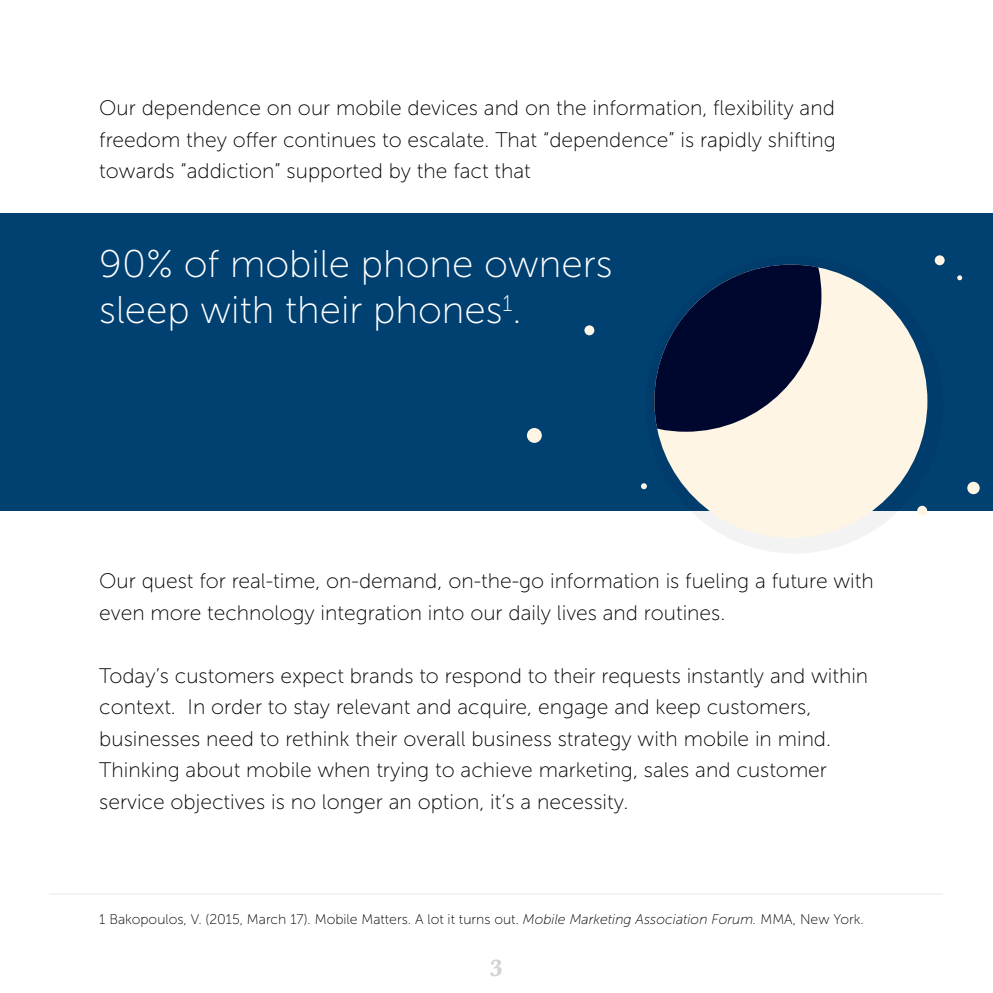
<style>
.page{position:relative;width:993px;height:993px;background:#fff}
.page>*{position:absolute;margin:0;border:0;box-sizing:border-box;transform-origin:0 0}
.t1{font:38.5px/46.2px "Museo Sans 100";color:#fff}
.t2{font:700 24.5px "Baskerville";color:#d1d3d4}
.t3{font:21px/31.5px "Museo Sans 100";color:#000}
.t4{font:14px "Museo Sans 100";color:#000}
.s1{font-style:italic}
</style>
<div class="page">
<div style="left:0;top:213px;width:992px;height:298px;background:#004172"></div>
<svg style="left:645px;top:255px;width:298px;height:298px"></svg>
<div style="left:654px;top:264px;width:273px;height:273px;background:#fff5e4;border-radius:50%"></div>
<svg style="left:654px;top:264px;width:167px;height:167px"></svg>
<div style="left:526px;top:428px;width:15px;height:15px;background:#fff5e4;border-radius:50%"></div>
<div style="left:584px;top:325px;width:10px;height:10px;background:#fff5e4;border-radius:50%"></div>
<div style="left:934px;top:255px;width:10px;height:10px;background:#fff5e4;border-radius:50%"></div>
<svg style="left:957px;top:275px;width:4px;height:5px"></svg>
<svg style="left:966px;top:481px;width:13px;height:13px"></svg>
<svg style="left:916px;top:505px;width:10px;height:10px"></svg>
<svg style="left:641px;top:483px;width:5px;height:6px"></svg>
<hr style="left:50px;top:892px;width:893px;height:2px;background:#000">
<p class="t3" style="left:99px;top:92px;width:738px;text-align:justify">Our dependence on our mobile devices and on the information, flexibility and freedom they offer continues to escalate. That “dependence” is rapidly shifting towards “addiction” supported by the fact that</p>
<h1 class="t1" style="left:99px;top:241px;width:514px">90% of mobile phone owners sleep with their phones<sup>1</sup>.</h1>
<p class="t3" style="left:99px;top:565px;width:775px">Our quest for real-time, on-demand, on-the-go information is fueling a future with even more technology integration into our daily lives and routines.</p>
<p class="t3" style="left:99px;top:659px;width:770px">Today’s customers expect brands to respond to their requests instantly and within context. In order to stay relevant and acquire, engage and keep customers, businesses need to rethink their overall business strategy with mobile in mind.<br>Thinking about mobile when trying to achieve marketing, sales and customer service objectives is no longer an option, it’s a necessity.</p>
<p class="t4" style="left:99px;top:911px;width:765px">1 Bakopoulos, V. (2015, March 17). Mobile Matters. A lot it turns out. <span class="s1">Mobile Marketing Association Forum.</span> MMA, New York.</p>
<p class="t2" style="left:489px;top:951px;width:15px">3</p>
</div>
